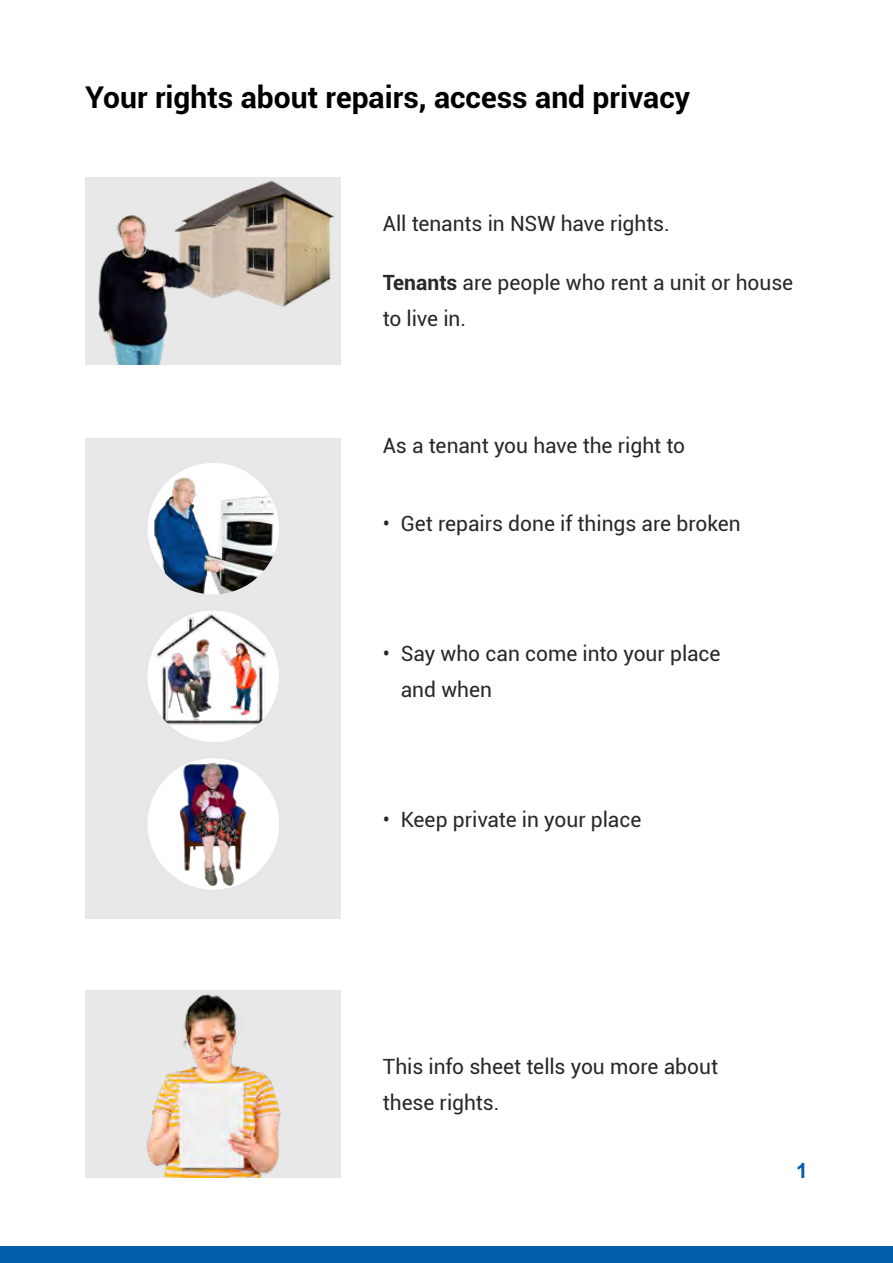
<style>
.page{position:relative;width:893px;height:1263px;background:#fff}
.page>*{position:absolute;margin:0;border:0;box-sizing:border-box;transform-origin:0 0}
.t1{font:700 30px "Roboto";color:#000}
.t2{font:21px/36px "Roboto";letter-spacing:-.005em;color:#292829}
.t3{font:700 21px "Arial";color:#045da9}
.s1{font-weight:700}
</style>
<div class="page">
<div style="left:0;top:1246px;width:893px;height:17px;background:#045da9"></div>
<div style="left:85px;top:177px;width:255px;height:187px;background:#e8e8e8"></div>
<img style="left:198px;top:180px;width:136px;height:127px">
<div style="left:85px;top:991px;width:255px;height:187px;background:#e8e8e8"></div>
<img style="left:146px;top:994px;width:135px;height:184px">
<img style="left:98px;top:213px;width:108px;height:151px">
<div style="left:85px;top:438px;width:255px;height:480px;background:#e8e8e8"></div>
<svg style="left:146px;top:461px;width:134px;height:135px"></svg>
<img style="left:152px;top:474px;width:124px;height:119px">
<div style="left:145px;top:460px;width:137px;height:137px;border:3px solid #e6e7e8;border-radius:50%"></div>
<div style="left:146px;top:609px;width:134px;height:134px;background:#fff;border-radius:50%"></div>
<img style="left:155px;top:612px;width:115px;height:115px">
<div style="left:145px;top:608px;width:137px;height:137px;border:3px solid #e6e7e8;border-radius:50%"></div>
<img style="left:150px;top:761px;width:126px;height:126px">
<div style="left:145px;top:755px;width:137px;height:137px;border:3px solid #e6e7e8;border-radius:50%"></div>
<h1 class="t1" style="left:85px;top:76px;width:607px">Your rights about repairs, access and privacy</h1>
<p class="t2" style="left:383px;top:205px;width:289px">All tenants in NSW have rights.</p>
<p class="t2" style="left:383px;top:263px;width:412px"><span class="s1">Tenants</span> are people who rent a unit or house to live in.</p>
<p class="t2" style="left:383px;top:427px;width:304px">As a tenant you have the right to</p>
<p class="t2" style="left:383px;top:505px;width:360px">• Get repairs done if things are broken</p>
<p class="t2" style="left:383px;top:635px;width:9px">•</p>
<p class="t2" style="left:401px;top:635px;width:321px">Say who can come into your place and when</p>
<p class="t2" style="left:383px;top:800px;width:260px">• Keep private in your place</p>
<p class="t2" style="left:383px;top:1048px;width:337px">This info sheet tells you more about these rights.</p>
<p class="t3" style="left:796px;top:1157px;width:13px">1</p>
</div>
